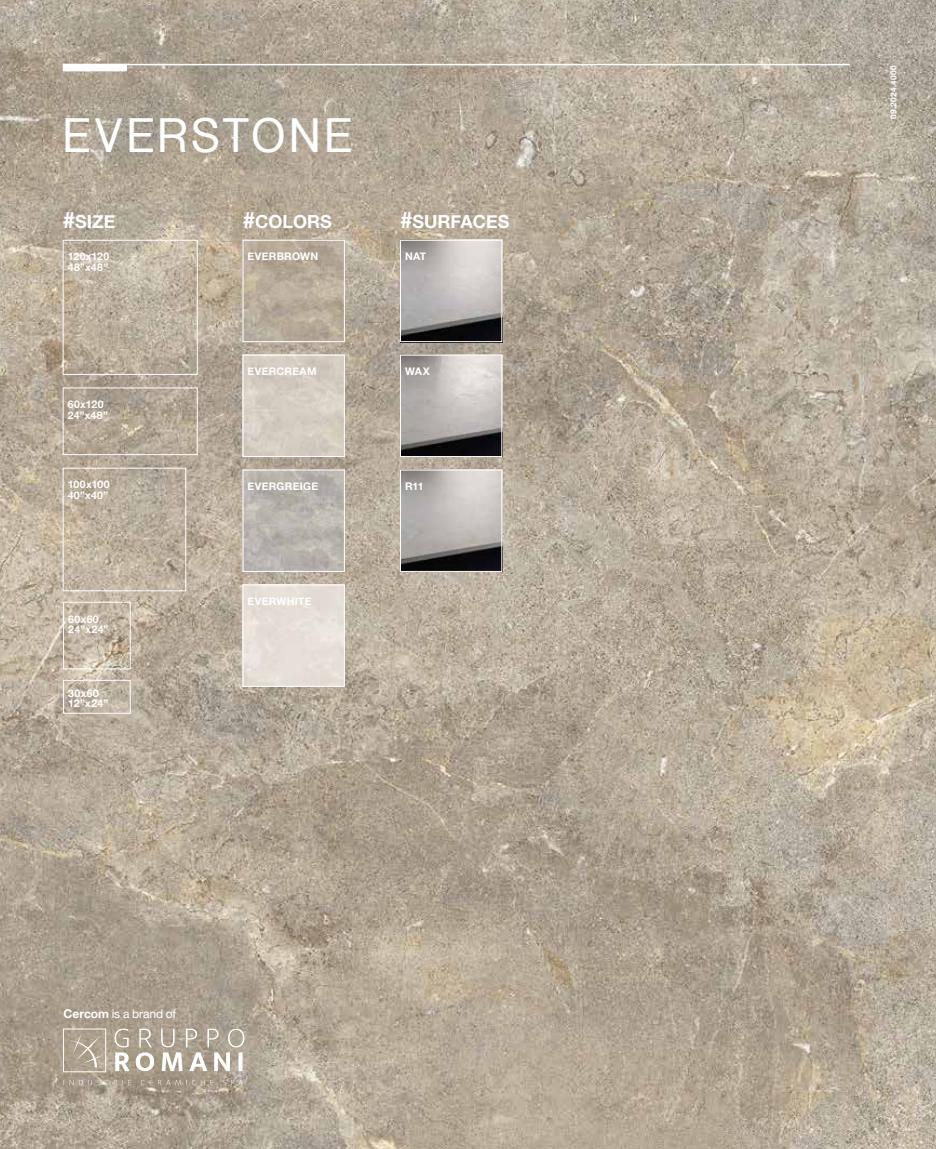
<style>
.page{position:relative;width:936px;height:1149px;background:#fff}
.page>*{position:absolute;margin:0;border:0;box-sizing:border-box;transform-origin:0 0}
.t1{font:700 45px "Shree Dev 0714";letter-spacing:.09em;color:#fff}
.t2{font:700 18px "Helvetica Neue";color:#fff}
.t3{font:12px "Helvetica Neue";letter-spacing:-.005em;color:#fff}
.t4{font:700 10.5px/10.5px "Helvetica Neue";letter-spacing:.025em;color:#fff}
.t5{font:700 8.25px "Helvetica Neue";letter-spacing:.045em;color:#fff}
.s1{font-size:22.5px}
.s2{font-weight:700}
</style>
<div class="page">
<img style="left:0;top:0;width:936px;height:1148px">
<hr style="left:63px;top:64px;width:786px;height:1px;background:#fff">
<div style="left:63px;top:64px;width:64px;height:7px;background:#fff"></div>
<div style="left:63px;top:240px;width:135px;height:134px;border:1px solid #fff"></div>
<div style="left:63px;top:601px;width:68px;height:68px;border:1px solid #fff"></div>
<div style="left:63px;top:387px;width:135px;height:68px;border:1px solid #fff"></div>
<img style="left:402px;top:242px;width:98px;height:98px">
<div style="left:400px;top:240px;width:102px;height:102px;border:1px solid #fff"></div>
<img style="left:402px;top:356px;width:98px;height:99px">
<div style="left:400px;top:354px;width:102px;height:103px;border:1px solid #fff"></div>
<svg style="left:64px;top:1079px;width:179px;height:5px"></svg>
<div style="left:63px;top:1028px;width:43px;height:43px;border:1px solid #fff"></div>
<svg style="left:68px;top:1031px;width:36px;height:36px"></svg>
<svg style="left:114px;top:1028px;width:130px;height:42px"></svg>
<img style="left:245px;top:242px;width:98px;height:98px">
<div style="left:243px;top:240px;width:102px;height:102px;border:1px solid #fff"></div>
<img style="left:245px;top:471px;width:98px;height:98px">
<div style="left:243px;top:469px;width:102px;height:102px;border:1px solid #fff"></div>
<img style="left:245px;top:586px;width:98px;height:98px">
<div style="left:243px;top:584px;width:102px;height:102px;border:1px solid #fff"></div>
<img style="left:245px;top:356px;width:98px;height:99px">
<div style="left:243px;top:354px;width:102px;height:103px;border:1px solid #fff"></div>
<img style="left:402px;top:471px;width:98px;height:98px">
<div style="left:400px;top:469px;width:102px;height:102px;border:1px solid #fff"></div>
<div style="left:63px;top:679px;width:68px;height:34px;border:1px solid #fff"></div>
<div style="left:63px;top:467px;width:123px;height:124px;border:1px solid #fff"></div>
<h1 class="t1" style="left:63px;top:110px;width:290px">EVERSTONE</h1>
<h2 class="t2" style="left:63px;top:207px;width:54px"><span class="s1">#</span>SIZE</h2>
<h2 class="t2" style="left:243px;top:207px;width:91px"><span class="s1">#</span>COLORS</h2>
<p class="t4" style="left:68px;top:251px;width:43px">120x120<br>48”x48”</p>
<p class="t4" style="left:68px;top:399px;width:42px">60x120<br>24”x48”</p>
<p class="t4" style="left:68px;top:479px;width:43px">100x100<br>40”x40”</p>
<p class="t4" style="left:68px;top:614px;width:42px">60x60<br>24”x24”</p>
<p class="t4" style="left:68px;top:687px;width:42px">30x60<br>12”x24”</p>
<p class="t4" style="left:248px;top:251px;width:72px">EVERBROWN</p>
<p class="t4" style="left:248px;top:366px;width:70px">EVERCREAM</p>
<p class="t4" style="left:248px;top:481px;width:72px">EVERGREIGE</p>
<p class="t4" style="left:248px;top:596px;width:65px">EVERWHITE</p>
<h2 class="t2" style="left:400px;top:207px;width:111px"><span class="s1">#</span>SURFACES</h2>
<p class="t4" style="left:405px;top:251px;width:23px">NAT</p>
<p class="t4" style="left:405px;top:366px;width:26px">WAX</p>
<p class="t4" style="left:405px;top:481px;width:20px">R11</p>
<p class="t3" style="left:64px;top:1005px;width:114px"><span class="s2">Cercom</span> is a brand of</p>
<p class="t5" style="left:886px;top:119px;width:56px;rotate:-90deg">09.2024.4000</p>
</div>
